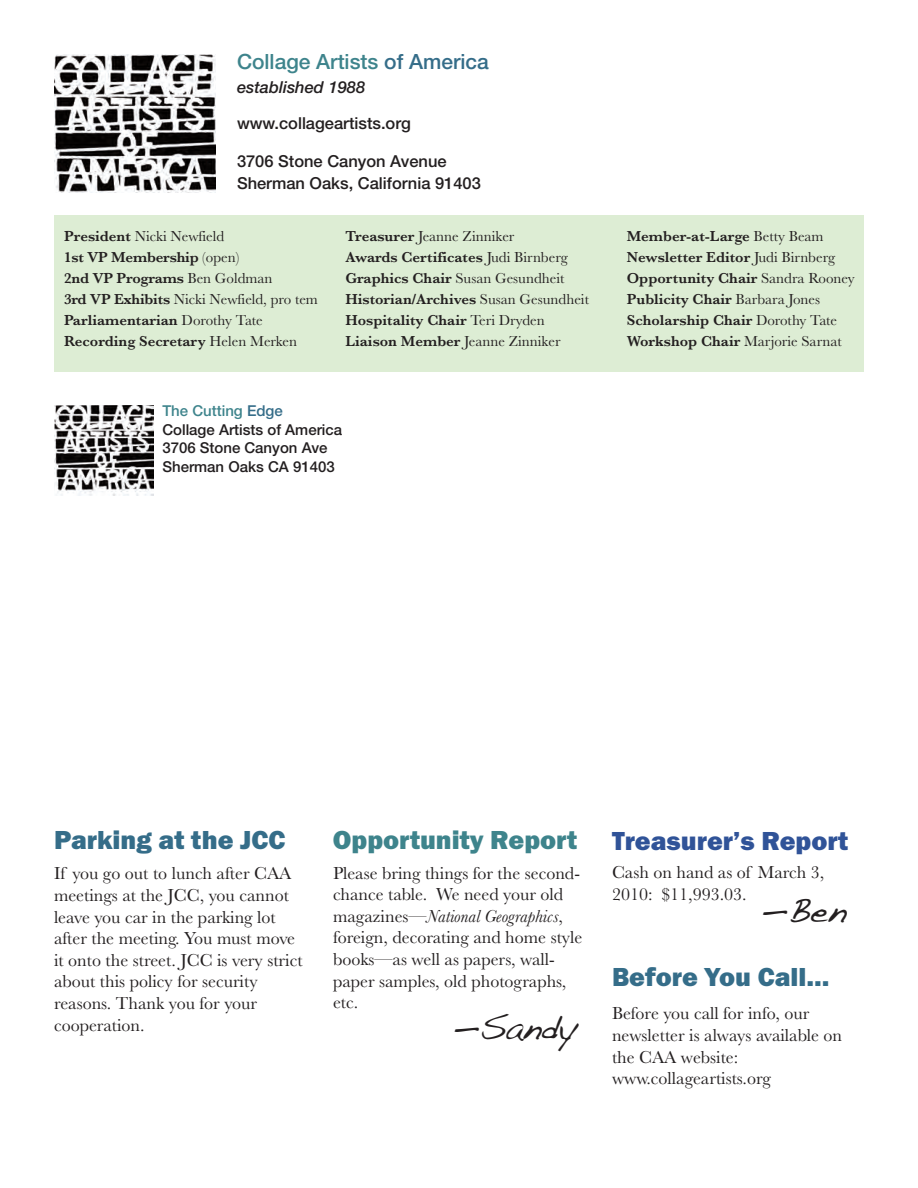
<style>
.page{position:relative;width:918px;height:1188px;background:#fff}
.page>*{position:absolute;margin:0;border:0;box-sizing:border-box;transform-origin:0 0}
.t1{font:36px "Handwriting Dakota";color:#231f20}
.t2{font:800 27px "Franklin Got Md ITC";color:#356d89}
.t3{font:800 27px "Franklin Got Md ITC";color:#3e848c}
.t4{font:800 27px "Franklin Got Md ITC";color:#305398}
.t5{font:500 21px "Helvetica Neue";color:#3e848c}
.t6{font:18px/21.6px "Baskerville";color:#231f20}
.t7{font:500 16.5px/22.5px "Helvetica Neue";color:#231f20}
.t8{font:italic 500 16.5px "Helvetica Neue";color:#231f20}
.t9{font:600 15px/21px "Baskerville";color:#231f20}
.t10{font:500 15px/18.9px "Helvetica Neue";color:#231f20}
.s1{color:#356d89}
.s2{font-weight:400}
.s3{color:#3e848c}
.s4{font-style:italic}
</style>
<div class="page">
<div style="left:54px;top:215px;width:810px;height:157px;background:#ddedd4"></div>
<img style="left:54px;top:54px;width:162px;height:138px">
<img style="left:54px;top:405px;width:100px;height:91px">
<p class="t5" style="left:237px;top:54px;width:253px">Collage Artists <span class="s1">of America</span></p>
<p class="t8" style="left:237px;top:81px;width:130px">established 1988</p>
<p class="t7" style="left:237px;top:113px;width:176px">www.collageartists.org</p>
<p class="t7" style="left:237px;top:151px;width:245px">3706 Stone Canyon Avenue<br>Sherman Oaks, California 91403</p>
<p class="t9" style="left:64px;top:225px;width:255px">President <span class="s2">Nicki Newfield<br></span>1st VP Membership <span class="s2">(open)<br></span>2nd VP Programs <span class="s2">Ben Goldman<br></span>3rd VP Exhibits <span class="s2">Nicki Newfield, pro tem<br></span>Parliamentarian <span class="s2">Dorothy Tate<br></span>Recording Secretary <span class="s2">Helen Merken</span></p>
<p class="t9" style="left:345px;top:225px;width:245px">Treasurer <span class="s2">Jeanne Zinniker<br></span>Awards Certificates <span class="s2">Judi Birnberg<br></span>Graphics Chair <span class="s2">Susan Gesundheit<br></span>Historian/Archives <span class="s2">Susan Gesundheit<br></span>Hospitality Chair <span class="s2">Teri Dryden<br></span>Liaison Member <span class="s2">Jeanne Zinniker</span></p>
<p class="t9" style="left:627px;top:225px;width:229px">Member-at-Large <span class="s2">Betty Beam<br></span>Newsletter Editor <span class="s2">Judi Birnberg<br></span>Opportunity Chair <span class="s2">Sandra Rooney<br></span>Publicity Chair <span class="s2">Barbara Jones<br></span>Scholarship Chair <span class="s2">Dorothy Tate<br></span>Workshop Chair <span class="s2">Marjorie Sarnat</span></p>
<p class="t10" style="left:162px;top:402px;width:181px"><span class="s3">The Cutting</span> <span class="s1">Edge<br></span>Collage Artists of America<br>3706 Stone Canyon Ave<br>Sherman Oaks CA 91403</p>
<h2 class="t2" style="left:54px;top:824px;width:233px">Parking at the JCC</h2>
<h2 class="t3" style="left:333px;top:824px;width:246px">Opportunity Report</h2>
<p class="t6" style="left:54px;top:862px;width:250px">If you go out to lunch after CAA meetings at the JCC, you cannot leave you car in the parking lot after the meeting. You must move it onto the street. JCC is very strict about this policy for security reasons. Thank you for your cooperation.</p>
<p class="t6" style="left:333px;top:862px;width:251px">Please bring things for the second&shy;chance table. We need your old magazines—<span class="s4">National Geographics</span>, foreign, decorating and home style books—as well as papers, wall&shy;paper samples, old photographs, etc.</p>
<h1 class="t1" style="left:453px;top:1005px;width:125px">—Sandy</h1>
<h2 class="t4" style="left:612px;top:825px;width:238px">Treasurer’s Report</h2>
<p class="t6" style="left:612px;top:861px;width:214px">Cash on hand as of March 3,<br>2010: $11,993.03.</p>
<h1 class="t1" style="left:762px;top:889px;width:86px">—Ben</h1>
<h2 class="t2" style="left:612px;top:961px;width:219px">Before You Call...</h2>
<p class="t6" style="left:612px;top:1002px;width:232px">Before you call for info, our newsletter is always available on the CAA website: www.collageartists.org</p>
</div>
